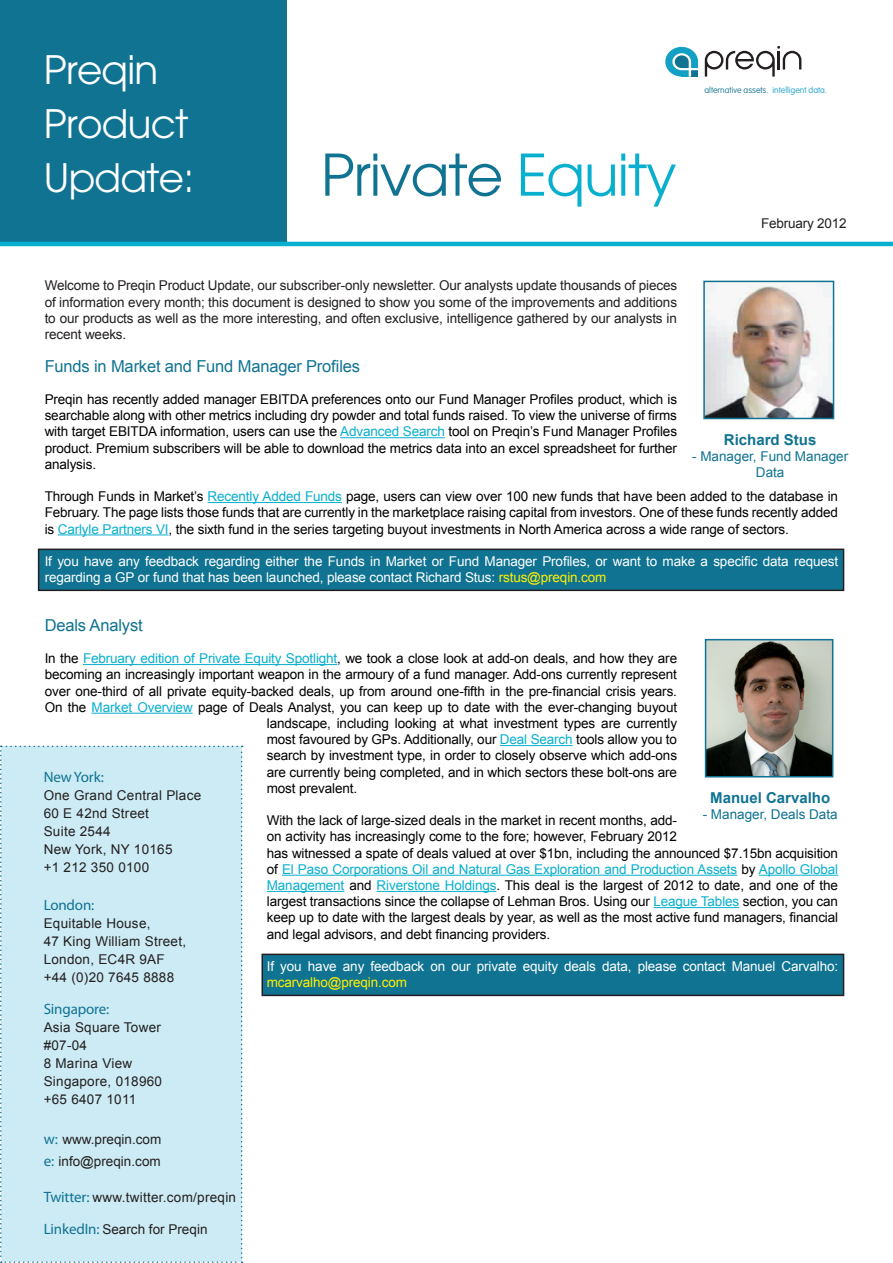
<style>
.page{position:relative;width:893px;height:1263px;background:#fff}
.page>*{position:absolute;margin:0;border:0;box-sizing:border-box;transform-origin:0 0}
.t1{font:57px "Avant Garde CE";letter-spacing:-.02em;color:#107392}
.t2{font:39px/54px "Avant Garde CE";letter-spacing:-.02em;color:#fff}
.t3{font:16.5px "Arial";letter-spacing:-.01em;color:#107392}
.t4{font:15px "Myriad Pro";letter-spacing:-.01em;color:#107392}
.t5{font:700 15px "Arial";color:#107392}
.t6{font:13.5px/16.2px "Arial";letter-spacing:-.01em;color:#000;text-align:justify}
.t7{font:13.5px/18px "Arial";letter-spacing:.02em;color:#231f20}
.t8{font:13.5px/16.2px "Arial";letter-spacing:-.01em;color:#fff}
.t9{font:13.5px/21.6px "Arial";color:#231f20}
.t10{font:13.5px/16.2px "Arial";color:#107392;text-align:center}
.t11{font:13.5px "Arial";letter-spacing:-.01em;color:#fff101}
.t12{font:13.5px "Arial";letter-spacing:-.015em;color:#231f20}
.t13{font:100 8.55px "VAG Rounded Std";color:#107392}
.s1{color:#08afcf}
.s2{color:#13a0c5}
.s3{color:#fff101}
.s4{font-family:"Myriad Pro";font-size:15px;color:#107392}
</style>
<div class="page">
<div style="left:39px;top:549px;width:804px;height:41px;background:#107392"></div>
<div style="left:38px;top:549px;width:806px;height:42px;border:2px solid #231f20"></div>
<div style="left:262px;top:954px;width:581px;height:41px;background:#107392"></div>
<div style="left:261px;top:954px;width:583px;height:42px;border:2px solid #231f20"></div>
<hr style="left:340px;top:437px;width:105px;height:1px;background:#08afcf">
<hr style="left:208px;top:502px;width:134px;height:1px;background:#08afcf">
<hr style="left:58px;top:534px;width:111px;height:1px;background:#08afcf">
<hr style="left:83px;top:664px;width:254px;height:1px;background:#08afcf">
<hr style="left:92px;top:713px;width:101px;height:1px;background:#08afcf">
<hr style="left:500px;top:745px;width:73px;height:1px;background:#08afcf">
<hr style="left:282px;top:875px;width:455px;height:1px;background:#08afcf">
<hr style="left:759px;top:875px;width:79px;height:1px;background:#08afcf">
<hr style="left:267px;top:891px;width:77px;height:1px;background:#08afcf">
<hr style="left:377px;top:891px;width:119px;height:1px;background:#08afcf">
<hr style="left:653px;top:907px;width:86px;height:1px;background:#08afcf">
<div style="left:0;top:0;width:287px;height:245px;background:#107392"></div>
<svg style="left:705px;top:46px;width:96px;height:31px"></svg>
<div style="left:665px;top:47px;width:33px;height:30px;background:#13a0c5;border-radius:50%"></div>
<svg style="left:672px;top:53px;width:26px;height:24px"></svg>
<hr style="left:0;top:242px;width:893px;height:4px;background:#08afcf">
<div style="left:0;top:746px;width:243px;height:517px;background:#ccebf4"></div>
<img style="left:706px;top:284px;width:125px;height:132px">
<div style="left:703px;top:281px;width:131px;height:138px;border:2px solid #107392"></div>
<img style="left:708px;top:642px;width:122px;height:132px">
<div style="left:705px;top:639px;width:128px;height:138px;border:2px solid #107392"></div>
<h2 class="t2" style="left:44px;top:43px;width:152px">Preqin<br>Product<br>Update:</h2>
<h1 class="t1" style="left:321px;top:141px;width:357px">Private <span class="s1">Equity</span></h1>
<p class="t13" style="left:704px;top:85px;width:124px">alternative assets. <span class="s2">intelligent data.</span></p>
<p class="t12" style="left:761px;top:214px;width:87px">February 2012</p>
<p class="t7" style="left:45px;top:278px;width:634px;line-height:16.2px;text-align:justify">Welcome to Preqin Product Update, our subscriber-only newsletter. Our analysts update thousands of pieces of information every month; this document is designed to show you some of the improvements and additions to our products as well as the more interesting, and often exclusive, intelligence gathered by our analysts in recent weeks.</p>
<p class="t3" style="left:45px;top:355px;width:317px">Funds in Market and Fund Manager Profiles</p>
<p class="t6" style="left:45px;top:391px;width:634px">Preqin has recently added manager EBITDA preferences onto our Fund Manager Profiles product, which is searchable along with other metrics including dry powder and total funds raised. To view the universe of firms with target EBITDA information, users can use the <span class="s1">Advanced Search</span> tool on Preqin’s Fund Manager Profiles product. Premium subscribers will be able to download the metrics data into an excel spreadsheet for further analysis.</p>
<p class="t6" style="left:45px;top:488px;width:795px">Through Funds in Market’s <span class="s1">Recently Added Funds</span> page, users can view over 100 new funds that have been added to the database in February. The page lists those funds that are currently in the marketplace raising capital from investors. One of these funds recently added is <span class="s1">Carlyle Partners VI</span>, the sixth fund in the series targeting buyout investments in North America across a wide range of sectors.</p>
<p class="t8" style="left:45px;top:553px;width:795px">If you have any feedback regarding either the Funds in Market or Fund Manager Profiles, or want to make a specific data request regarding a GP or fund that has been launched, please contact Richard Stus: <span class="s3">rstus@preqin.com</span></p>
<p class="t3" style="left:45px;top:614px;width:99px">Deals Analyst</p>
<p class="t6" style="left:45px;top:650px;width:634px">In the <span class="s1">February edition of Private Equity Spotlight</span>, we took a close look at add-on deals, and how they are</p>
<p class="t6" style="left:45px;top:667px;width:634px">becoming an increasingly important weapon in the armoury of a fund manager. Add-ons currently represent</p>
<p class="t6" style="left:45px;top:683px;width:634px">over one-third of all private equity-backed deals, up from around one-fifth in the pre-financial crisis years.</p>
<p class="t6" style="left:45px;top:699px;width:634px">On the <span class="s1">Market Overview</span> page of Deals Analyst, you can keep up to date with the ever-changing buyout</p>
<p class="t6" style="left:267px;top:715px;width:412px">landscape, including looking at what investment types are currently</p>
<p class="t6" style="left:267px;top:731px;width:412px">most favoured by GPs. Additionally, our <span class="s1">Deal Search</span> tools allow you to</p>
<p class="t6" style="left:267px;top:748px;width:412px">search by investment type, in order to closely observe which add-ons</p>
<p class="t6" style="left:267px;top:764px;width:412px">are currently being completed, and in which sectors these bolt-ons are</p>
<p class="t6" style="left:267px;top:780px;width:92px">most prevalent.</p>
<p class="t6" style="left:267px;top:812px;width:573px;text-align:left">With the lack of large-sized deals in the market in recent months, add-<br>on activity has increasingly come to the fore; however, February 2012<br>has witnessed a spate of deals valued at over $1bn, including the announced $7.15bn acquisition of <span class="s1">El Paso Corporations Oil and Natural Gas Exploration and Production Assets</span> by <span class="s1">Apollo Global Management</span> and <span class="s1">Riverstone Holdings</span>. This deal is the largest of 2012 to date, and one of the largest transactions since the collapse of Lehman Bros. Using our <span class="s1">League Tables</span> section, you can keep up to date with the largest deals by year, as well as the most active fund managers, financial and legal advisors, and debt financing providers.</p>
<p class="t8" style="left:267px;top:958px;width:573px">If you have any feedback on our private equity deals data, please contact Manuel Carvalho:</p>
<p class="t11" style="left:267px;top:973px;width:142px">mcarvalho@preqin.com</p>
<p class="t5" style="left:724px;top:430px;width:94px">Richard Stus</p>
<p class="t10" style="left:692px;top:448px;width:158px">- Manager, Fund Manager<br>Data</p>
<p class="t4" style="left:44px;top:768px;width:62px">New York:</p>
<p class="t7" style="left:44px;top:786px;width:159px">One Grand Central Place<br>60 E 42nd Street<br>Suite 2544<br>New York, NY 10165<br>+1 212 350 0100</p>
<p class="t4" style="left:44px;top:896px;width:52px">London:</p>
<p class="t7" style="left:44px;top:914px;width:144px">Equitable House,<br>47 King William Street,<br>London, EC4R 9AF +44 (0)20 7645 8888</p>
<p class="t4" style="left:44px;top:1000px;width:67px">Singapore:</p>
<p class="t7" style="left:44px;top:1019px;width:120px">Asia Square Tower #07-04<br>8 Marina View<br>Singapore, 018960 +65 6407 1011</p>
<p class="t9" style="left:44px;top:1128px;width:119px"><span class="s4">w:</span> www.preqin.com <span class="s4">e:</span> info@preqin.com</p>
<p class="t7" style="left:44px;top:1188px;width:194px"><span class="s4">Twitter:</span> www.twitter.com/preqin</p>
<p class="t9" style="left:44px;top:1218px;width:165px"><span class="s4">LinkedIn:</span> Search for Preqin</p>
<p class="t5" style="left:710px;top:788px;width:122px">Manuel Carvalho</p>
<p class="t10" style="left:703px;top:807px;width:137px">- Manager, Deals Data</p>
</div>
